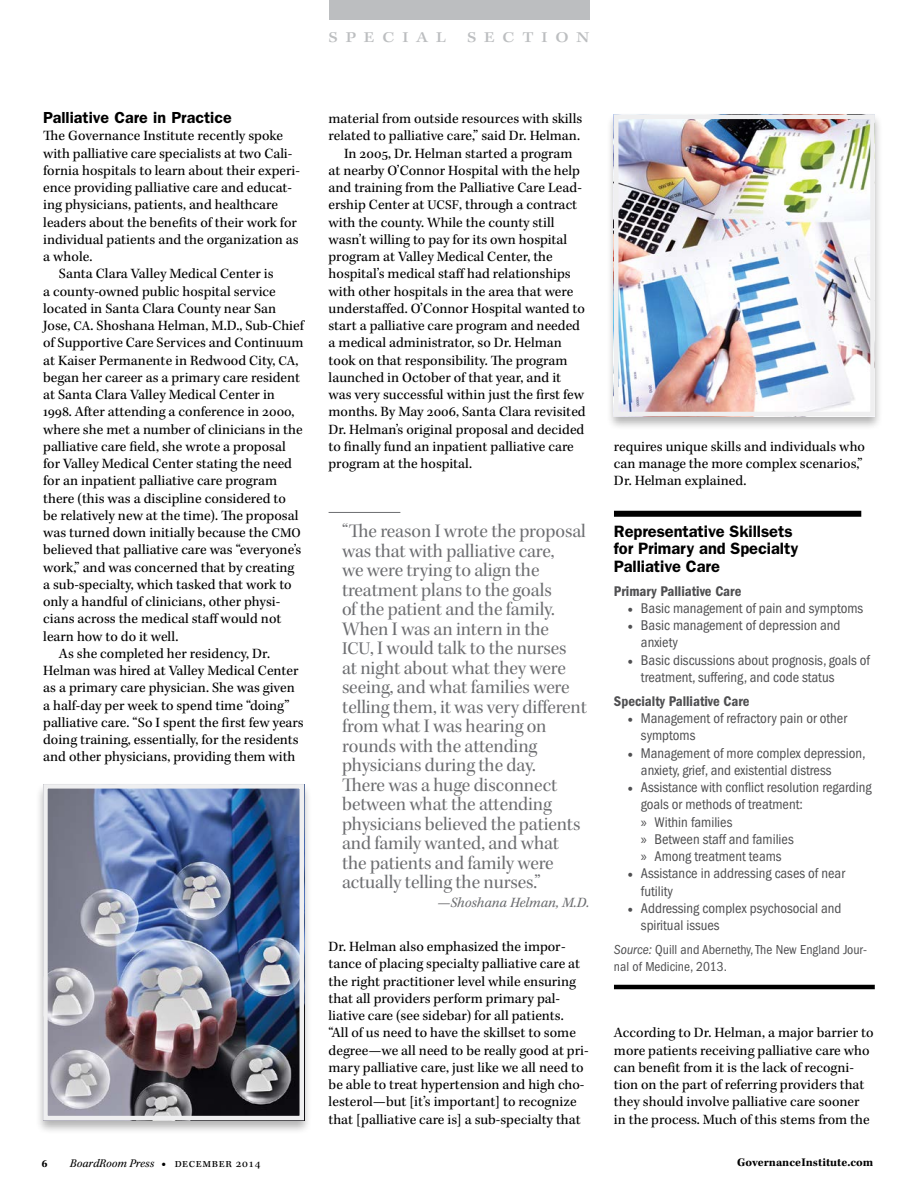
<style>
.page{position:relative;width:918px;height:1188px;background:#fff}
.page>*{position:absolute;margin:0;border:0;box-sizing:border-box;transform-origin:0 0}
.pullquote-with-autho{font:19.5px/19.5px "Kepler Std Subh";letter-spacing:.005em;color:#6d6e71}
.sidebar-title{font:600 16.5px/17.2px "ITC Franklin Gothic Std";letter-spacing:-.005em;color:#000}
.t1{font:600 16.05px "ITC Franklin Gothic Std";color:#000}
.t2{font:15px "Kepler Std Medium Ext Capt";letter-spacing:.515em;color:#bcbec0}
.body{font:14.55px/17.2px "Kepler Std";color:#000}
.body-after-bulleted{font:14.55px/17.2px "Kepler Std";color:#000}
.body-no-indent{font:14.55px/17.2px "Kepler Std";color:#000}
.t3{font:condensed 14.55px/17.2px "ITC Franklin Gothic Std";color:#4f4f51}
.sidebar-no-indent{font:14.55px "ITC Franklin Gothic Std Dm Cd";color:#4f4f51}
.pullquote-author{font:italic 14.55px "Kepler Std";letter-spacing:.02em;color:#6d6e71}
.sidebar-source{font:condensed 13.5px/17.2px "ITC Franklin Gothic Std";color:#4f4f51}
.t4{font:italic 12px "Kepler Std";color:#000}
.t5{font:700 12px "Kepler Std";color:#000}
.t6{font:700 10.95px "Kepler Std";color:#000}
.s1{font-size:13.65px}
.s2{font-size:18.3px}
.s3{font-family:"Minion Pro";font-weight:700;font-stretch:normal}
.s4{font-family:"Myriad Pro";font-stretch:normal}
.s5{font-style:italic}
.s6{font-weight:900;font-style:normal}
.s7{font-style:normal}
</style>
<div class="page">
<div style="left:329px;top:0;width:260px;height:19px;background:#bcbec0"></div>
<hr style="left:329px;top:512px;width:71px;height:1px;background:#6d6e71">
<div style="left:614px;top:511px;width:247px;height:6px;background:#000"></div>
<hr style="left:614px;top:985px;width:261px;height:4px;background:#000">
<div style="left:35px;top:782px;width:278px;height:353px;background:#000;opacity:.3"></div>
<img style="left:48px;top:789px;width:251px;height:326px">
<div style="left:43px;top:784px;width:261px;height:336px;border:4px solid #efeff0"></div>
<div style="left:606px;top:112px;width:277px;height:319px;background:#000;opacity:.3"></div>
<img style="left:619px;top:120px;width:251px;height:291px">
<div style="left:614px;top:115px;width:261px;height:301px;border:4px solid #efeff0"></div>
<p class="t2" style="left:329px;top:28px;width:119px">SPECIAL</p>
<p class="t2" style="left:467px;top:28px;width:124px">SECTION</p>
<h2 class="t1" style="left:43px;top:108px;width:190px">Palliative Care in Practice</h2>
<p class="body-no-indent" style="left:43px;top:128px;width:258px">The Governance Institute recently spoke with palliative care specialists at two Cali&shy;fornia hospitals to learn about their experi&shy;ence providing palliative care and educat&shy;ing physicians, patients, and healthcare leaders about the benefits of their work for individual patients and the organization as a whole.</p>
<p class="body" style="left:43px;top:266px;width:262px;text-indent:16px">Santa Clara Valley Medical Center is<br>a county-owned public hospital service located in Santa Clara County near San Jose, <span class="s1">CA</span>. Shoshana Helman, M.D., Sub-Chief of Supportive Care Services and Continuum at Kaiser Permanente in Redwood City, <span class="s1">CA</span>, began her career as a primary care resident at Santa Clara Valley Medical Center in 1998. After attending a conference in 2000, where she met a number of clinicians in the palliative care field, she wrote a proposal for Valley Medical Center stating the need for an inpatient palliative care program there (this was a discipline considered to<br>be relatively new at the time). The proposal was turned down initially because the <span class="s1">CMO </span>believed that palliative care was “everyone’s work,” and was concerned that by creating a sub-specialty, which tasked that work to only a handful of clinicians, other physi&shy;cians across the medical staff would not learn how to do it well.</p>
<p class="body" style="left:43px;top:645px;width:262px;text-indent:16px">As she completed her residency, Dr.<br>Helman was hired at Valley Medical Center as a primary care physician. She was given a half-day per week to spend time “doing” palliative care. “So I spent the first few years doing training, essentially, for the residents and other physicians, providing them with</p>
<p class="body" style="left:329px;top:110px;width:255px">material from outside resources with skills related to palliative care,” said Dr. Helman.</p>
<p class="body" style="left:329px;top:145px;width:259px;text-indent:16px">In 2005, Dr. Helman started a program at nearby O’Connor Hospital with the help and training from the Palliative Care Lead&shy;ership Center at <span class="s1">UCSF</span>, through a contract with the county. While the county still wasn’t willing to pay for its own hospital program at Valley Medical Center, the hospital’s medical staff had relationships with other hospitals in the area that were understaffed. O’Connor Hospital wanted to start a palliative care program and needed a medical administrator, so Dr. Helman took on that responsibility. The program launched in October of that year, and it was very successful within just the first few months. By May 2006, Santa Clara revisited Dr. Helman’s original proposal and decided to finally fund an inpatient palliative care program at the hospital.</p>
<p class="pullquote-with-autho" style="left:342px;top:522px;width:246px">“The reason I wrote the proposal was that with palliative care,<br>we were trying to align the treatment plans to the goals<br>of the patient and the family.<br>When I was an intern in the<br><span class="s2">ICU</span>, I would talk to the nurses<br>at night about what they were seeing, and what families were telling them, it was very different from what I was hearing on rounds with the attending physicians during the day.<br>There was a huge disconnect between what the attending physicians believed the patients and family wanted, and what the patients and family were actually telling the nurses.”</p>
<p class="pullquote-author" style="left:437px;top:894px;width:153px">—Shoshana Helman, M.D.</p>
<p class="body-after-bulleted" style="left:329px;top:938px;width:261px">Dr. Helman also emphasized the impor&shy;tance of placing specialty palliative care at the right practitioner level while ensuring that all providers perform primary pal&shy;liative care (see sidebar) for all patients.<br>“All of us need to have the skillset to some degree—we all need to be really good at pri&shy;mary palliative care, just like we all need to be able to treat hypertension and high cho&shy;lesterol—but [it’s important] to recognize that [palliative care is] a sub-specialty that</p>
<p class="body-after-bulleted" style="left:614px;top:438px;width:253px">requires unique skills and individuals who can manage the more complex scenarios,”<br>Dr. Helman explained.</p>
<p class="sidebar-title" style="left:614px;top:523px;width:186px">Representative Skillsets for Primary and Specialty<br>Palliative Care</p>
<p class="sidebar-no-indent" style="left:614px;top:582px;width:129px">Primary Palliative Care</p>
<p class="t3" style="left:627px;top:599px;width:237px"><span class="s3">•</span> Basic management of pain and symptoms</p>
<p class="t3" style="left:641px;top:617px;width:201px;text-indent:-14px"><span class="s3">•</span> Basic management of depression and anxiety</p>
<p class="t3" style="left:641px;top:651px;width:231px;text-indent:-14px"><span class="s3">•</span> Basic discussions about prognosis, goals of treatment, suffering, and code status</p>
<p class="sidebar-no-indent" style="left:614px;top:693px;width:137px">Specialty Palliative Care</p>
<p class="t3" style="left:641px;top:710px;width:208px;text-indent:-14px"><span class="s3">•</span> Management of refractory pain or other symptoms</p>
<p class="t3" style="left:641px;top:744px;width:226px;text-indent:-14px"><span class="s3">•</span> Management of more complex depression, anxiety, grief, and existential distress</p>
<p class="t3" style="left:641px;top:779px;width:232px;text-indent:-14px"><span class="s3">•</span> Assistance with conflict resolution regarding goals or methods of treatment:</p>
<p class="t3" style="left:641px;top:813px;width:93px"><span class="s4">»</span> Within families</p>
<p class="t3" style="left:641px;top:830px;width:154px"><span class="s4">»</span> Between staff and families</p>
<p class="t3" style="left:641px;top:848px;width:142px"><span class="s4">»</span> Among treatment teams</p>
<p class="t3" style="left:641px;top:865px;width:206px;text-indent:-14px"><span class="s3">•</span> Assistance in addressing cases of near futility</p>
<p class="t3" style="left:641px;top:899px;width:202px;text-indent:-14px"><span class="s3">•</span> Addressing complex psychosocial and spiritual issues</p>
<p class="sidebar-source" style="left:614px;top:941px;width:255px"><span class="s5">Source:</span> Quill and Abernethy, The New England Jour&shy;nal of Medicine, 2013.</p>
<p class="body-no-indent" style="left:614px;top:1025px;width:261px">According to Dr. Helman, a major barrier to more patients receiving palliative care who can benefit from it is the lack of recogni&shy;tion on the part of referring providers that they should involve palliative care sooner in the process. Much of this stems from the</p>
<p class="t6" style="left:42px;top:1158px;width:7px">6</p>
<p class="t4" style="left:70px;top:1157px;width:192px">BoardRoom Press <span class="s6">•</span> <span class="s7">december 2014</span></p>
<p class="t5" style="left:737px;top:1156px;width:138px">GovernanceInstitute.com</p>
</div>
